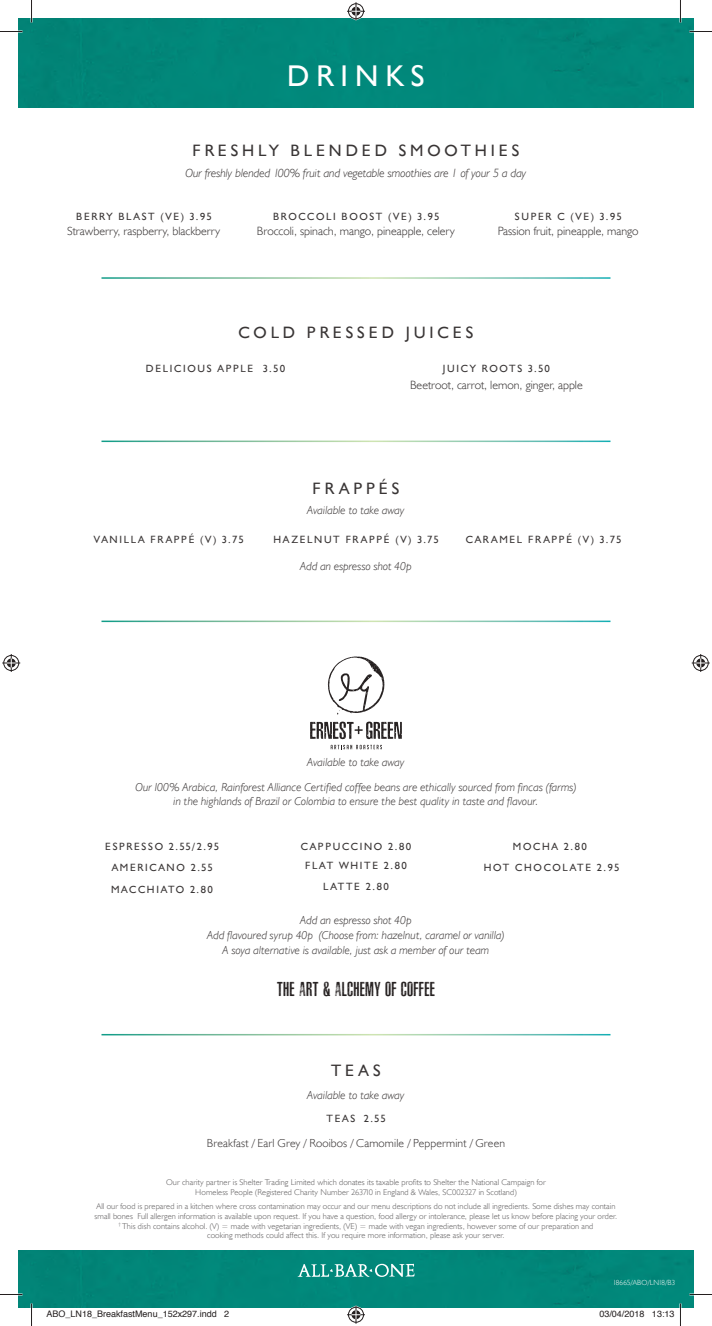
<style>
.page{position:relative;width:712px;height:1326px;background:#fff}
.page>*{position:absolute;margin:0;border:0;box-sizing:border-box;transform-origin:0 0}
.t1{font:30px "Humanist 521 BT";letter-spacing:.235em;color:#fff}
.t2{font:18.75px "ASPHALTICSCRATCHROUNDEDPERSONAL";letter-spacing:.045em;color:#241f1f;scale:.96 1}
.t3{font:16.5px "Humanist 521 BT";letter-spacing:.235em;color:#393535}
.t4{font:300 12px "Humanist 521 BT";color:#393535}
.t5{font:italic 300 12px "Humanist 521 BT";color:#393535}
.t6{font:italic 300 11.7px/15px "Humanist 521 BT";letter-spacing:.01em;color:#393535;text-align:center}
.t7{font:300 11.7px "Humanist 521 BT";letter-spacing:.015em;color:#393535}
.t8{font:10.5px/21.5px "Humanist 521 BT";letter-spacing:.16em;color:#393535;text-align:center}
.t9{font:9px "Helvetica";color:#241f1f}
.t10{font:300 8.4px/9.8px "Humanist 521 BT";letter-spacing:.01em;color:#615f60;text-align:center}
.t11{font:300 7.5px "Humanist 521 BT";letter-spacing:.025em;color:#f8f8f8}
</style>
<div class="page">
<div style="left:19px;top:1251px;width:674px;height:56px;background:#01877a"></div>
<svg style="left:297px;top:1264px;width:117px;height:13px;background:#4daba2"></svg>
<div style="left:19px;top:19px;width:674px;height:89px;background:#01877a"></div>
<svg style="left:328px;top:656px;width:56px;height:59px"></svg>
<svg style="left:330px;top:745px;width:52px;height:4px"></svg>
<svg style="left:310px;top:721px;width:92px;height:18px"></svg>
<hr style="left:0;top:1293px;width:22px;height:2px;background:#fff">
<hr style="left:689px;top:1293px;width:22px;height:2px;background:#fff">
<hr style="left:679px;top:0;width:2px;height:22px;background:#fff">
<hr style="left:679px;top:1303px;width:2px;height:23px;background:#fff">
<svg style="left:0;top:31px;width:22px;height:1px"></svg>
<svg style="left:689px;top:31px;width:22px;height:1px"></svg>
<svg style="left:0;top:1294px;width:22px;height:1px"></svg>
<svg style="left:689px;top:1294px;width:22px;height:1px"></svg>
<svg style="left:31px;top:0;width:1px;height:22px"></svg>
<svg style="left:31px;top:1303px;width:1px;height:23px"></svg>
<svg style="left:680px;top:0;width:1px;height:22px"></svg>
<svg style="left:680px;top:1303px;width:1px;height:23px"></svg>
<svg style="left:347px;top:2px;width:18px;height:18px"></svg>
<svg style="left:347px;top:1306px;width:18px;height:18px"></svg>
<svg style="left:2px;top:654px;width:18px;height:18px"></svg>
<svg style="left:691px;top:654px;width:18px;height:18px"></svg>
<h1 class="t1" style="left:287px;top:57px;width:139px">DRINKS</h1>
<h3 class="t3" style="left:192px;top:141px;width:328px">FRESHLY BLENDED SMOOTHIES</h3>
<h3 class="t5" style="left:185px;top:166px;width:342px">Our freshly blended 100% fruit and vegetable smoothies are 1 of your 5 a day</h3>
<p class="t8" style="left:76px;top:205px;width:137px">BERRY BLAST (VE) 3.95</p>
<h3 class="t4" style="left:67px;top:223px;width:154px">Strawberry, raspberry, blackberry</h3>
<p class="t8" style="left:273px;top:205px;width:167px">BROCCOLI BOOST (VE) 3.95</p>
<h3 class="t4" style="left:257px;top:223px;width:199px">Broccoli, spinach, mango, pineapple, celery</h3>
<p class="t8" style="left:515px;top:205px;width:108px">SUPER C (VE) 3.95</p>
<h3 class="t4" style="left:497px;top:223px;width:142px">Passion fruit, pineapple, mango</h3>
<h3 class="t3" style="left:238px;top:322px;width:236px">COLD PRESSED JUICES</h3>
<p class="t8" style="left:146px;top:357px;width:141px">DELICIOUS APPLE 3.50</p>
<p class="t8" style="left:443px;top:357px;width:109px">JUICY ROOTS 3.50</p>
<h3 class="t4" style="left:410px;top:377px;width:174px">Beetroot, carrot, lemon, ginger, apple</h3>
<h3 class="t3" style="left:312px;top:479px;width:88px">FRAPPÉS</h3>
<h3 class="t6" style="left:307px;top:502px;width:99px">Available to take away</h3>
<p class="t8" style="left:94px;top:528px;width:151px">VANILLA FRAPPÉ (V) 3.75</p>
<p class="t8" style="left:273px;top:528px;width:166px">HAZELNUT FRAPPÉ (V) 3.75</p>
<p class="t8" style="left:465px;top:528px;width:157px">CARAMEL FRAPPÉ (V) 3.75</p>
<h3 class="t6" style="left:300px;top:558px;width:113px">Add an espresso shot 40p</h3>
<h3 class="t6" style="left:307px;top:755px;width:99px">Available to take away</h3>
<h3 class="t6" style="left:135px;top:779px;width:442px;line-height:14.1px">Our 100% Arabica, Rainforest Alliance Certified coffee beans are ethically sourced from fincas (farms) in the highlands of Brazil or Colombia to ensure the best quality in taste and flavour.</h3>
<p class="t8" style="left:105px;top:835px;width:115px">ESPRESSO 2.55/2.95<br>AMERICANO 2.55<br>MACCHIATO 2.80</p>
<p class="t8" style="left:301px;top:837px;width:112px;line-height:19.2px">CAPPUCCINO 2.80<br>FLAT WHITE 2.80</p>
<p class="t8" style="left:323px;top:876px;width:67px">LATTE 2.80</p>
<p class="t8" style="left:483px;top:835px;width:137px">MOCHA 2.80<br>HOT CHOCOLATE 2.95</p>
<h3 class="t6" style="left:207px;top:913px;width:299px">Add an espresso shot 40p<br>Add flavoured syrup 40p (Choose from: hazelnut, caramel or vanilla)<br>A soya alternative is available, just ask a member of our team</h3>
<h2 class="t2" style="left:277px;top:978px;width:166px">THE ART &amp; ALCHEMY OF COFFEE</h2>
<h3 class="t3" style="left:331px;top:1060px;width:51px">TEAS</h3>
<h3 class="t6" style="left:307px;top:1087px;width:99px">Available to take away</h3>
<p class="t8" style="left:326px;top:1108px;width:60px">TEAS 2.55</p>
<h3 class="t7" style="left:207px;top:1136px;width:299px">Breakfast / Earl Grey / Rooibos / Camomile / Peppermint / Green</h3>
<p class="t10" style="left:166px;top:1177px;width:381px">Our charity partner is Shelter Trading Limited which donates its taxable profits to Shelter the National Campaign for<br>Homeless People (Registered Charity Number 263710 in England &amp; Wales, SC002327 in Scotland)</p>
<p class="t10" style="left:95px;top:1201px;width:524px">All our food is prepared in a kitchen where cross contamination may occur and our menu descriptions do not include all ingredients. Some dishes may contain small bones Full allergen information is available upon request. If you have a question, food allergy or intolerance, please let us know before placing your order. <sup>†</sup> This dish contains alcohol. (V) = made with vegetarian ingredients, (VE) = made with vegan ingredients, however some of our preparation and<br>cooking methods could affect this. If you require more information, please ask your server.</p>
<p class="t11" style="left:613px;top:1277px;width:62px">18665/ABO/LN18/B3</p>
<p class="t9" style="left:46px;top:1307px;width:184px">ABO_LN18_BreakfastMenu_152x297.indd 2</p>
<p class="t9" style="left:599px;top:1307px;width:77px">03/04/2018 13:13</p>
</div>
